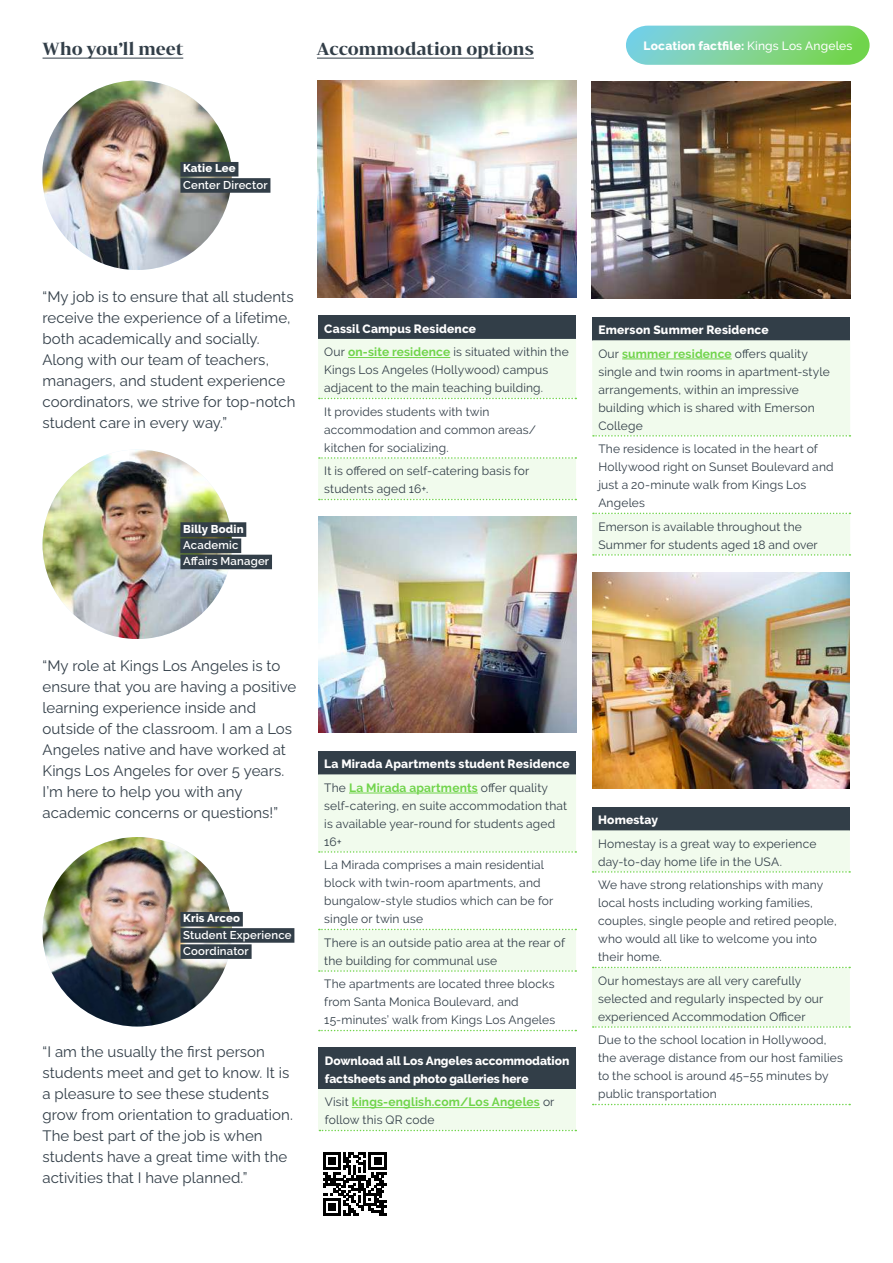
<style>
.page{position:relative;width:893px;height:1263px;background:#fff}
.page>*{position:absolute;margin:0;border:0;box-sizing:border-box;transform-origin:0 0}
.t1{font:700 16.5px "Bw Darius";letter-spacing:-.005em;color:#323e48}
.t2{font:15px/21px "Raleway v 4020 Regular";letter-spacing:.005em;color:#323e48}
.t3{font:12px/18px "Raleway";letter-spacing:.015em;color:#323e48}
.t4{font:800 12px/23.5px "Raleway";letter-spacing:.005em;color:#fff}
.t5{font:700 12px/18px "Raleway";letter-spacing:.015em;color:#70d44b}
.t6{font:600 11.4px/16.2px "Raleway";letter-spacing:.015em;color:#fff}
.t7{font:800 11.4px "Raleway";letter-spacing:.015em;color:#fff}
.s1{font-weight:500}
.s2{font-weight:800;color:#fff}
.s3{font-weight:700;color:#70d44b}
.s4{font-weight:400;color:#323e48}
</style>
<div class="page">
<hr style="left:317px;top:58px;width:217px;height:1px;background:#323e48">
<hr style="left:43px;top:58px;width:140px;height:1px;background:#323e48">
<svg style="left:626px;top:26px;width:244px;height:39px;background:#82d59b"></svg>
<div style="left:319px;top:1047px;width:257px;height:42px;background:#323e48"></div>
<div style="left:319px;top:1089px;width:257px;height:41px;background:#f1fbed"></div>
<svg style="left:319px;top:1130px;width:257px;height:1px"></svg>
<hr style="left:352px;top:1107px;width:188px;height:1px;background:#70d44b">
<div style="left:318px;top:315px;width:258px;height:24px;background:#323e48"></div>
<svg style="left:318px;top:339px;width:258px;height:161px"></svg>
<hr style="left:348px;top:357px;width:102px;height:1px;background:#70d44b">
<div style="left:592px;top:317px;width:258px;height:23px;background:#323e48"></div>
<svg style="left:592px;top:340px;width:258px;height:215px;fill:#f1fbed"></svg>
<svg style="left:593px;top:435px;width:257px;height:2px"></svg>
<svg style="left:593px;top:513px;width:257px;height:1px"></svg>
<svg style="left:593px;top:554px;width:257px;height:2px"></svg>
<hr style="left:622px;top:358px;width:110px;height:1px;background:#70d44b">
<img style="left:318px;top:80px;width:258px;height:217px">
<img style="left:592px;top:82px;width:258px;height:216px">
<img style="left:43px;top:80px;width:189px;height:190px;border-radius:93px">
<img style="left:43px;top:449px;width:189px;height:190px;border-radius:95px">
<img style="left:43px;top:837px;width:189px;height:189px;border-radius:95px">
<div style="left:180px;top:162px;width:58px;height:15px;background:#323e48"></div>
<div style="left:180px;top:178px;width:90px;height:15px;background:#323e48"></div>
<div style="left:180px;top:522px;width:66px;height:15px;background:#323e48"></div>
<div style="left:180px;top:538px;width:61px;height:15px;background:#323e48"></div>
<div style="left:180px;top:555px;width:92px;height:14px;background:#323e48"></div>
<div style="left:180px;top:912px;width:63px;height:14px;background:#323e48"></div>
<div style="left:180px;top:928px;width:114px;height:15px;background:#323e48"></div>
<div style="left:180px;top:944px;width:72px;height:15px;background:#323e48"></div>
<img style="left:319px;top:517px;width:257px;height:216px">
<img style="left:592px;top:573px;width:258px;height:216px">
<div style="left:318px;top:751px;width:258px;height:23px;background:#323e48"></div>
<svg style="left:318px;top:774px;width:258px;height:197px;fill:#f1fbed"></svg>
<svg style="left:319px;top:851px;width:257px;height:2px"></svg>
<svg style="left:319px;top:929px;width:257px;height:1px"></svg>
<svg style="left:319px;top:970px;width:257px;height:2px"></svg>
<svg style="left:319px;top:1030px;width:257px;height:1px"></svg>
<hr style="left:349px;top:793px;width:129px;height:1px;background:#70d44b">
<div style="left:592px;top:807px;width:258px;height:23px;background:#323e48"></div>
<svg style="left:592px;top:830px;width:258px;height:197px;fill:#f1fbed"></svg>
<svg style="left:593px;top:871px;width:257px;height:2px"></svg>
<svg style="left:593px;top:967px;width:257px;height:1px"></svg>
<svg style="left:593px;top:1026px;width:257px;height:2px"></svg>
<svg style="left:593px;top:1104px;width:257px;height:1px"></svg>
<svg style="left:323px;top:1152px;width:63px;height:64px"></svg>
<h1 class="t1" style="left:43px;top:37px;width:142px">Who you’ll meet</h1>
<h1 class="t1" style="left:317px;top:37px;width:218px">Accommodation options</h1>
<p class="t4" style="left:644px;top:35px;width:210px">Location factfile: <span class="s1">Kings Los Angeles</span></p>
<p class="t7" style="left:183px;top:162px;width:54px">Katie Lee</p>
<p class="t6" style="left:183px;top:177px;width:86px">Center Director</p>
<p class="t2" style="left:43px;top:285px;width:254px">“My job is to ensure that all students receive the experience of a lifetime, both academically and socially.<br>Along with our team of teachers, managers, and student experience coordinators, we strive for top-notch student care in every way.”</p>
<p class="t7" style="left:183px;top:522px;width:62px">Billy Bodin</p>
<p class="t6" style="left:183px;top:537px;width:87px">Academic<br>Affairs Manager</p>
<p class="t3" style="left:324px;top:317px;width:246px;line-height:23.5px"><span class="s2">Cassil Campus Residence<br></span>Our <span class="s3">on-site residence</span> is situated within the</p>
<p class="t3" style="left:324px;top:361px;width:226px">Kings Los Angeles (Hollywood) campus adjacent to the main teaching building.</p>
<p class="t3" style="left:324px;top:403px;width:213px">It provides students with twin accommodation and common areas/ kitchen for socializing.</p>
<p class="t3" style="left:324px;top:462px;width:207px">It is offered on self-catering basis for students aged 16+.</p>
<p class="t4" style="left:598px;top:318px;width:211px">Emerson Summer Residence<br><span class="s4">Our</span> <span class="s3">summer residence</span> <span class="s4">offers quality</span></p>
<p class="t3" style="left:598px;top:362px;width:233px">single and twin rooms in apartment-style arrangements, within an impressive building which is shared with Emerson<br>College</p>
<p class="t3" style="left:598px;top:440px;width:237px">The residence is located in the heart of<br>Hollywood right on Sunset Boulevard and just a 20-minute walk from Kings Los<br>Angeles</p>
<p class="t3" style="left:598px;top:517px;width:221px">Emerson is available throughout the<br>Summer for students aged 18 and over</p>
<p class="t2" style="left:43px;top:654px;width:255px">“My role at Kings Los Angeles is to ensure that you are having a positive learning experience inside and outside of the classroom. I am a Los Angeles native and have worked at Kings Los Angeles for over 5 years.<br>I’m here to help you with any academic concerns or questions!”</p>
<p class="t7" style="left:183px;top:912px;width:59px">Kris Arceo</p>
<p class="t6" style="left:183px;top:926px;width:110px">Student Experience<br>Coordinator</p>
<p class="t2" style="left:43px;top:1039px;width:252px">“I am the usually the first person students meet and get to know. It is a pleasure to see these students grow from orientation to graduation.<br>The best part of the job is when students have a great time with the activities that I have planned.”</p>
<p class="t4" style="left:324px;top:752px;width:247px">La Mirada Apartments student Residence<br><span class="s4">The</span> <span class="s3">La Mirada apartments</span> <span class="s4">offer quality</span></p>
<p class="t3" style="left:324px;top:796px;width:244px">self-catering, en suite accommodation that is available year-round for students aged<br>16+</p>
<p class="t3" style="left:324px;top:856px;width:231px">La Mirada comprises a main residential block with twin-room apartments, and bungalow-style studios which can be for single or twin use</p>
<p class="t3" style="left:324px;top:933px;width:242px">There is an outside patio area at the rear of the building for communal use</p>
<p class="t3" style="left:324px;top:975px;width:232px">The apartments are located three blocks from Santa Monica Boulevard, and<br>15-minutes’ walk from Kings Los Angeles</p>
<p class="t4" style="left:325px;top:1052px;width:246px;line-height:18px">Download all Los Angeles accommodation factsheets and photo galleries here</p>
<p class="t5" style="left:325px;top:1093px;width:231px"><span class="s4">Visit</span> kings-english.com/Los Angeles <span class="s4">or follow this QR code</span></p>
<p class="t4" style="left:598px;top:808px;width:62px">Homestay</p>
<p class="t3" style="left:598px;top:834px;width:220px">Homestay is a great way to experience day-to-day home life in the USA.</p>
<p class="t3" style="left:598px;top:876px;width:240px">We have strong relationships with many local hosts including working families, couples, single people and retired people, who would all like to welcome you into their home.</p>
<p class="t3" style="left:598px;top:971px;width:227px">Our homestays are all very carefully selected and regularly inspected by our experienced Accommodation Officer</p>
<p class="t3" style="left:598px;top:1031px;width:246px">Due to the school location in Hollywood, the average distance from our host families to the school is around 45–55 minutes by public transportation</p>
</div>
